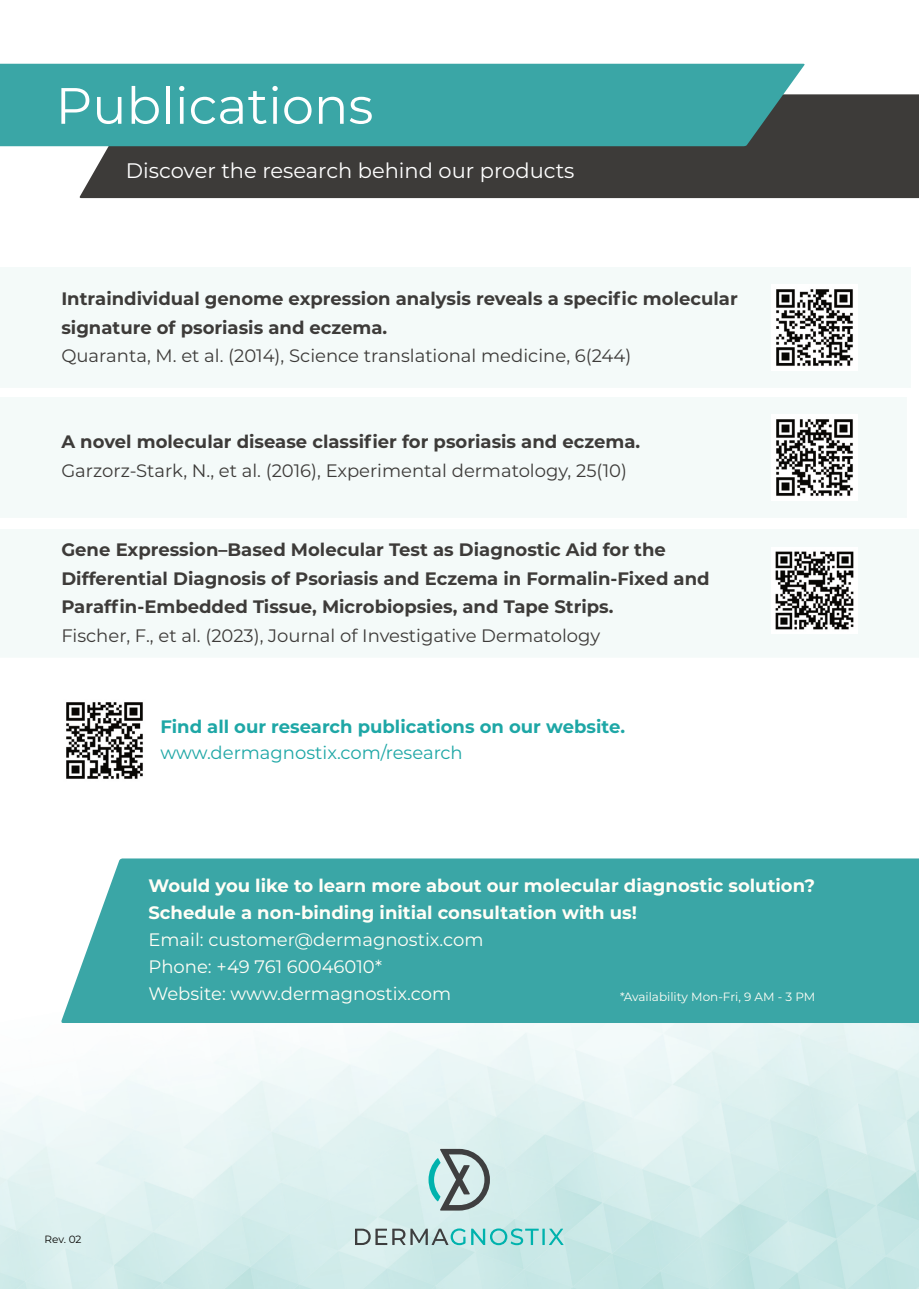
<style>
.page{position:relative;width:919px;height:1289px;background:#fff}
.page>*{position:absolute;margin:0;border:0;box-sizing:border-box;transform-origin:0 0}
.t1{font:51px "Montserrat";color:#fff}
.t2{font:21px "Montserrat";color:#fff}
.t3{font:700 18px/28.5px "Montserrat";color:#3d3b39}
.t4{font:18px "Montserrat";color:#3d3b39}
.t5{font:700 18px/27px "Montserrat";color:#fffef6}
.t6{font:18px/27px "Montserrat";color:#fffef6}
.t7{font:700 18px "Montserrat";color:#1ea7a6}
.t8{font:18px "Montserrat";color:#1ea7a6}
.t9{font:12px "Montserrat";color:#fffef6}
.t10{font:10.5px "Montserrat";color:#080704}
</style>
<div class="page">
<img style="left:0;top:1022px;width:918px;height:266px">
<svg style="left:428px;top:1148px;width:62px;height:62px;background:#9eb7b6"></svg>
<svg style="left:471px;top:1228px;width:92px;height:17px;background:#8cd7d5"></svg>
<svg style="left:355px;top:1228px;width:110px;height:17px;background:#a2bab9"></svg>
<div style="left:79px;top:94px;width:839px;height:104px;background:#3d3b39"></div>
<div style="left:0;top:64px;width:805px;height:82px;background:#3aa6a6"></div>
<div style="left:61px;top:858px;width:857px;height:164px;background:#3aa6a6"></div>
<img style="left:776px;top:419px;width:78px;height:78px">
<img style="left:776px;top:289px;width:78px;height:78px">
<img style="left:775px;top:551px;width:79px;height:79px">
<img style="left:66px;top:702px;width:77px;height:77px">
<h1 class="t1" style="left:56px;top:74px;width:319px">Publications</h1>
<p class="t2" style="left:126px;top:157px;width:450px">Discover the research behind our products</p>
<p class="t3" style="left:61px;top:285px;width:677px">Intraindividual genome expression analysis reveals a specific molecular signature of psoriasis and eczema.</p>
<p class="t4" style="left:61px;top:345px;width:571px">Quaranta, M. et al. (2014), Science translational medicine, 6(244)</p>
<p class="t3" style="left:61px;top:427px;width:580px">A novel molecular disease classifier for psoriasis and eczema.</p>
<p class="t4" style="left:61px;top:459px;width:567px">Garzorz‐Stark, N., et al. (2016), Experimental dermatology, 25(10)</p>
<p class="t3" style="left:61px;top:535px;width:649px">Gene Expression–Based Molecular Test as Diagnostic Aid for the<br>Differential Diagnosis of Psoriasis and Eczema in Formalin-Fixed and<br>Paraffin-Embedded Tissue, Microbiopsies, and Tape Strips.</p>
<p class="t4" style="left:61px;top:624px;width:540px">Fischer, F., et al. (2023), Journal of Investigative Dermatology</p>
<p class="t7" style="left:160px;top:715px;width:466px">Find all our research publications on our website.</p>
<p class="t8" style="left:160px;top:741px;width:304px">www.dermagnostix.com/research</p>
<p class="t5" style="left:148px;top:872px;width:668px">Would you like to learn more about our molecular diagnostic solution?<br>Schedule a non-binding initial consultation with us!</p>
<p class="t6" style="left:148px;top:926px;width:336px">Email: customer@dermagnostix.com<br>Phone: +49 761 60046010*<br>Website: www.dermagnostix.com</p>
<p class="t9" style="left:620px;top:989px;width:197px">*Availability Mon-Fri, 9 AM - 3 PM</p>
<p class="t10" style="left:44px;top:1233px;width:39px">Rev. 02</p>
</div>
